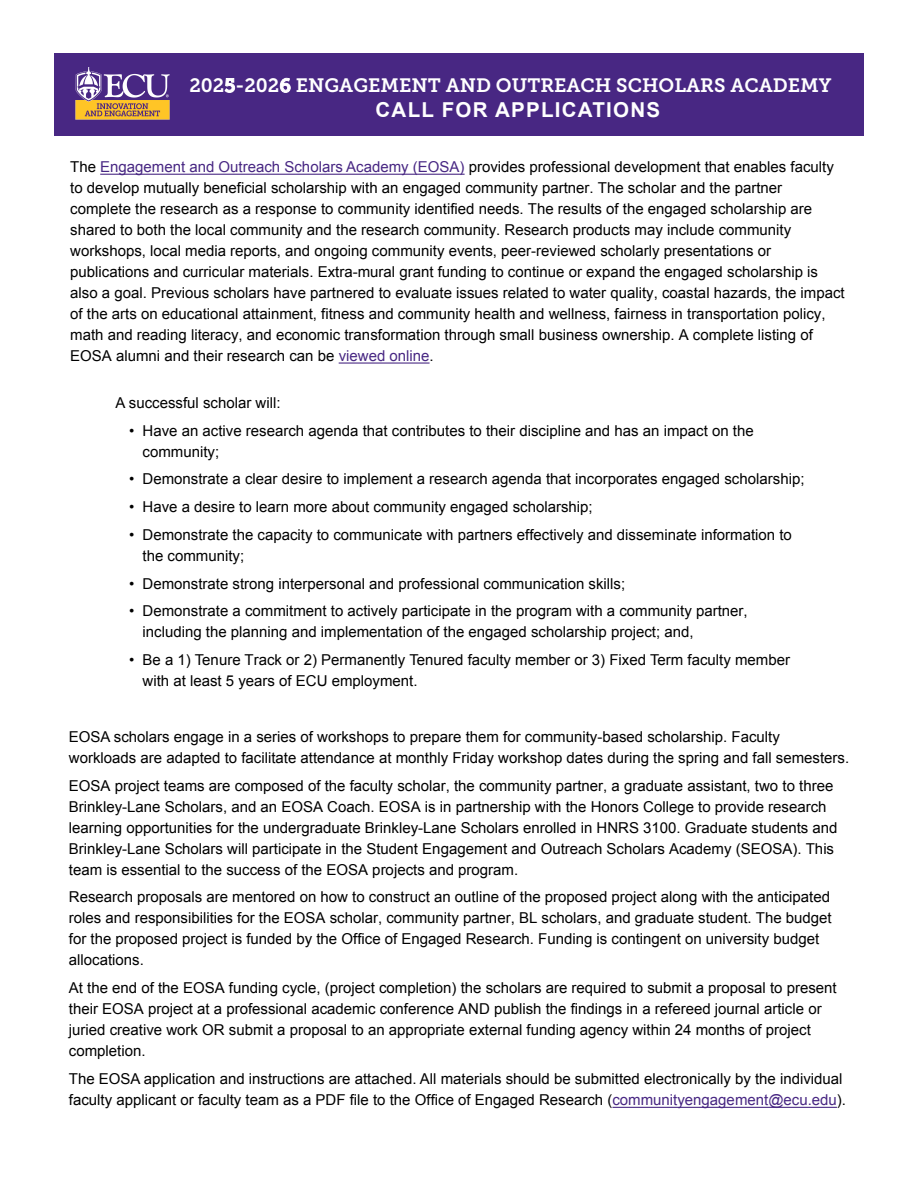
<style>
.page{position:relative;width:918px;height:1188px;background:#fff}
.page>*{position:absolute;margin:0;border:0;box-sizing:border-box;transform-origin:0 0}
.t1{font:700 20.55px "Arial";letter-spacing:.06em;color:#fff}
.t2{font:19.35px "Museo Slab 700";color:#fff}
.t3{font:15px/21px "Arial";color:#000}
.s1{color:#482783}
</style>
<div class="page">
<div style="left:54px;top:54px;width:810px;height:82px;background:#482783"></div>
<hr style="left:339px;top:362px;width:91px;height:2px;background:#482783">
<hr style="left:100px;top:174px;width:365px;height:1px;background:#482783">
<hr style="left:612px;top:1107px;width:225px;height:1px;background:#482783">
<img style="left:75px;top:67px;width:95px;height:53px">
<p class="t2" style="left:189px;top:75px;width:644px">2025-2026 ENGAGEMENT AND OUTREACH SCHOLARS ACADEMY</p>
<h1 class="t1" style="left:376px;top:96px;width:286px">CALL FOR APPLICATIONS</h1>
<p class="t3" style="left:70px;top:156px;width:776px">The <span class="s1">Engagement and Outreach Scholars Academy (EOSA)</span> provides professional development that enables faculty to develop mutually beneficial scholarship with an engaged community partner. The scholar and the partner complete the research as a response to community identified needs. The results of the engaged scholarship are shared to both the local community and the research community. Research products may include community workshops, local media reports, and ongoing community events, peer-reviewed scholarly presentations or publications and curricular materials. Extra-mural grant funding to continue or expand the engaged scholarship is also a goal. Previous scholars have partnered to evaluate issues related to water quality, coastal hazards, the impact of the arts on educational attainment, fitness and community health and wellness, fairness in transportation policy, math and reading literacy, and economic transformation through small business ownership. A complete listing of EOSA alumni and their research can be <span class="s1">viewed online</span>.</p>
<p class="t3" style="left:116px;top:392px;width:167px">A successful scholar will:</p>
<p class="t3" style="left:143px;top:420px;width:613px;text-indent:-13px">• Have an active research agenda that contributes to their discipline and has an impact on the community;</p>
<p class="t3" style="left:129px;top:469px;width:677px">• Demonstrate a clear desire to implement a research agenda that incorporates engaged scholarship;</p>
<p class="t3" style="left:129px;top:496px;width:465px">• Have a desire to learn more about community engaged scholarship;</p>
<p class="t3" style="left:143px;top:524px;width:651px;text-indent:-13px">• Demonstrate the capacity to communicate with partners effectively and disseminate information to the community;</p>
<p class="t3" style="left:129px;top:573px;width:498px">• Demonstrate strong interpersonal and professional communication skills;</p>
<p class="t3" style="left:143px;top:601px;width:607px;text-indent:-13px">• Demonstrate a commitment to actively participate in the program with a community partner, including the planning and implementation of the engaged scholarship project; and,</p>
<p class="t3" style="left:143px;top:649px;width:649px;text-indent:-13px">• Be a 1) Tenure Track or 2) Permanently Tenured faculty member or 3) Fixed Term faculty member with at least 5 years of ECU employment.</p>
<p class="t3" style="left:69px;top:726px;width:782px">EOSA scholars engage in a series of workshops to prepare them for community-based scholarship. Faculty workloads are adapted to facilitate attendance at monthly Friday workshop dates during the spring and fall semesters.</p>
<p class="t3" style="left:69px;top:775px;width:770px">EOSA project teams are composed of the faculty scholar, the community partner, a graduate assistant, two to three Brinkley-Lane Scholars, and an EOSA Coach. EOSA is in partnership with the Honors College to provide research learning opportunities for the undergraduate Brinkley-Lane Scholars enrolled in HNRS 3100. Graduate students and Brinkley-Lane Scholars will participate in the Student Engagement and Outreach Scholars Academy (SEOSA). This team is essential to the success of the EOSA projects and program.</p>
<p class="t3" style="left:69px;top:887px;width:764px">Research proposals are mentored on how to construct an outline of the proposed project along with the anticipated roles and responsibilities for the EOSA scholar, community partner, BL scholars, and graduate student. The budget for the proposed project is funded by the Office of Engaged Research. Funding is contingent on university budget allocations.</p>
<p class="t3" style="left:69px;top:977px;width:769px">At the end of the EOSA funding cycle, (project completion) the scholars are required to submit a proposal to present their EOSA project at a professional academic conference AND publish the findings in a refereed journal article or juried creative work OR submit a proposal to an appropriate external funding agency within 24 months of project completion.</p>
<p class="t3" style="left:69px;top:1068px;width:779px">The EOSA application and instructions are attached. All materials should be submitted electronically by the individual faculty applicant or faculty team as a PDF file to the Office of Engaged Research (<span class="s1">communityengagement@ecu.edu</span>).</p>
</div>
